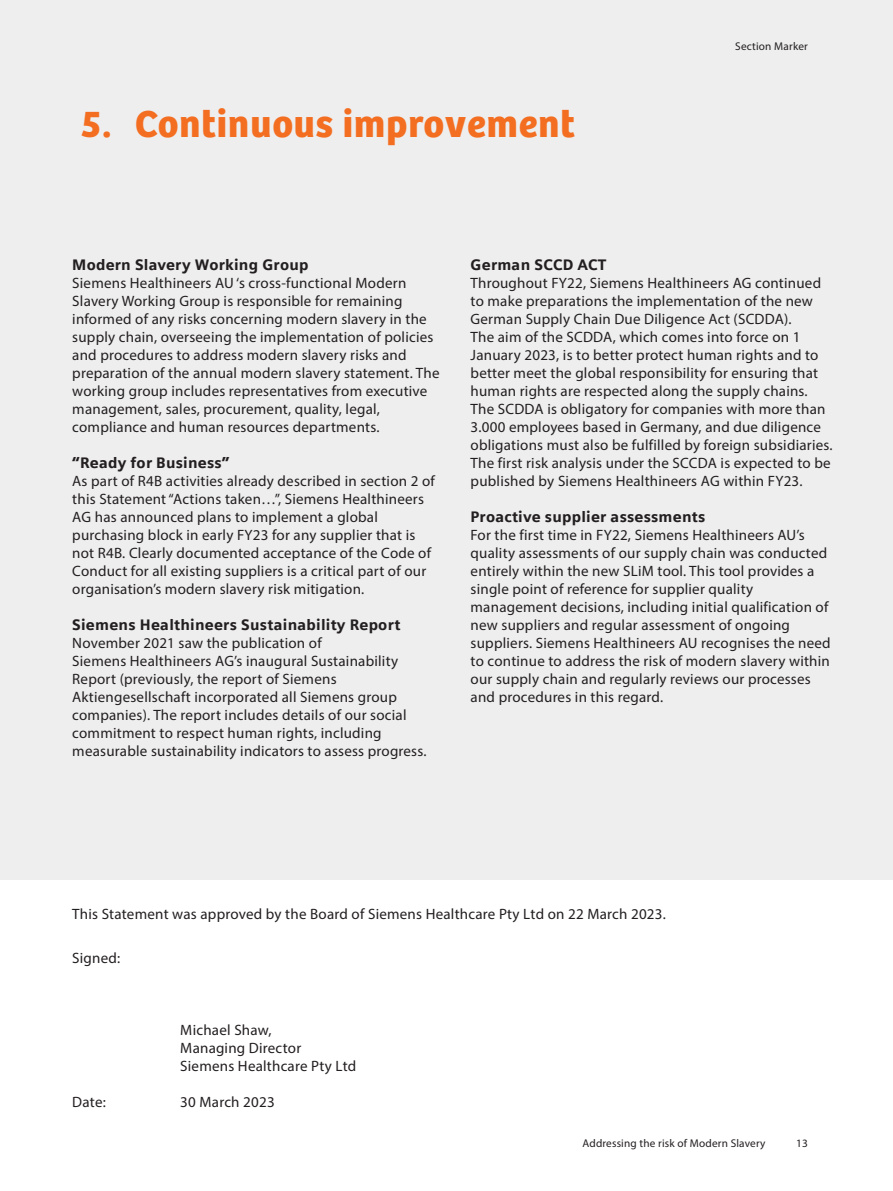
<style>
.page{position:relative;width:893px;height:1191px;background:#fff}
.page>*{position:absolute;margin:0;border:0;box-sizing:border-box;transform-origin:0 0}
.t1{font:39px "SH Bree Headline Regular";letter-spacing:.015em;color:#f36e21}
.t2{font:15px/18px "Myriad Pro";letter-spacing:.015em;color:#231f20}
.t3{font:900 15px "Siemens Sans";letter-spacing:.015em;color:#231f20}
.t4{font:11.25px "Myriad Pro";letter-spacing:.015em;color:#231f20}
</style>
<div class="page">
<div style="left:0;top:0;width:893px;height:879px;background:#eeeeef"></div>
<h1 class="t1" style="left:81px;top:94px;width:496px">5. Continuous improvement</h1>
<p class="t4" style="left:735px;top:40px;width:74px">Section Marker</p>
<p class="t3" style="left:72px;top:252px;width:238px">Modern Slavery Working Group</p>
<p class="t2" style="left:72px;top:273px;width:369px">Siemens Healthineers AU ‘s cross-functional Modern Slavery Working Group is responsible for remaining informed of any risks concerning modern slavery in the supply chain, overseeing the implementation of policies and procedures to address modern slavery risks and preparation of the annual modern slavery statement. The working group includes representatives from executive management, sales, procurement, quality, legal, compliance and human resources departments.</p>
<p class="t3" style="left:72px;top:450px;width:159px">“Ready for Business”</p>
<p class="t2" style="left:72px;top:471px;width:364px">As part of R4B activities already described in section 2 of this Statement “Actions taken…”, Siemens Healthineers AG has announced plans to implement a global purchasing block in early FY23 for any supplier that is not R4B. Clearly documented acceptance of the Code of Conduct for all existing suppliers is a critical part of our organisation’s modern slavery risk mitigation.</p>
<p class="t3" style="left:72px;top:612px;width:330px">Siemens Healthineers Sustainability Report</p>
<p class="t2" style="left:72px;top:633px;width:356px">November 2021 saw the publication of<br>Siemens Healthineers AG’s inaugural Sustainability Report (previously, the report of Siemens Aktiengesellschaft incorporated all Siemens group companies). The report includes details of our social commitment to respect human rights, including measurable sustainability indicators to assess progress.</p>
<p class="t3" style="left:471px;top:253px;width:137px">German SCCD ACT</p>
<p class="t2" style="left:471px;top:274px;width:364px">Throughout FY22, Siemens Healthineers AG continued to make preparations the implementation of the new German Supply Chain Due Diligence Act (SCDDA).<br>The aim of the SCDDA, which comes into force on 1<br>January 2023, is to better protect human rights and to better meet the global responsibility for ensuring that human rights are respected along the supply chains.<br>The SCDDA is obligatory for companies with more than 3.000 employees based in Germany, and due diligence obligations must also be fulfilled by foreign subsidiaries.<br>The first risk analysis under the SCCDA is expected to be published by Siemens Healthineers AG within FY23.</p>
<p class="t3" style="left:471px;top:505px;width:236px">Proactive supplier assessments</p>
<p class="t2" style="left:471px;top:526px;width:362px">For the first time in FY22, Siemens Healthineers AU’s quality assessments of our supply chain was conducted entirely within the new SLiM tool. This tool provides a single point of reference for supplier quality management decisions, including initial qualification of new suppliers and regular assessment of ongoing suppliers. Siemens Healthineers AU recognises the need to continue to address the risk of modern slavery within our supply chain and regularly reviews our processes and procedures in this regard.</p>
<p class="t2" style="left:72px;top:904px;width:595px">This Statement was approved by the Board of Siemens Healthcare Pty Ltd on 22 March 2023.</p>
<p class="t2" style="left:72px;top:948px;width:49px">Signed:</p>
<p class="t2" style="left:180px;top:1020px;width:178px">Michael Shaw,<br>Managing Director<br>Siemens Healthcare Pty Ltd</p>
<p class="t2" style="left:72px;top:1092px;width:35px">Date:</p>
<p class="t2" style="left:180px;top:1092px;width:96px">30 March 2023</p>
<p class="t4" style="left:583px;top:1136px;width:184px">Addressing the risk of Modern Slavery</p>
<p class="t4" style="left:796px;top:1136px;width:13px">13</p>
</div>
